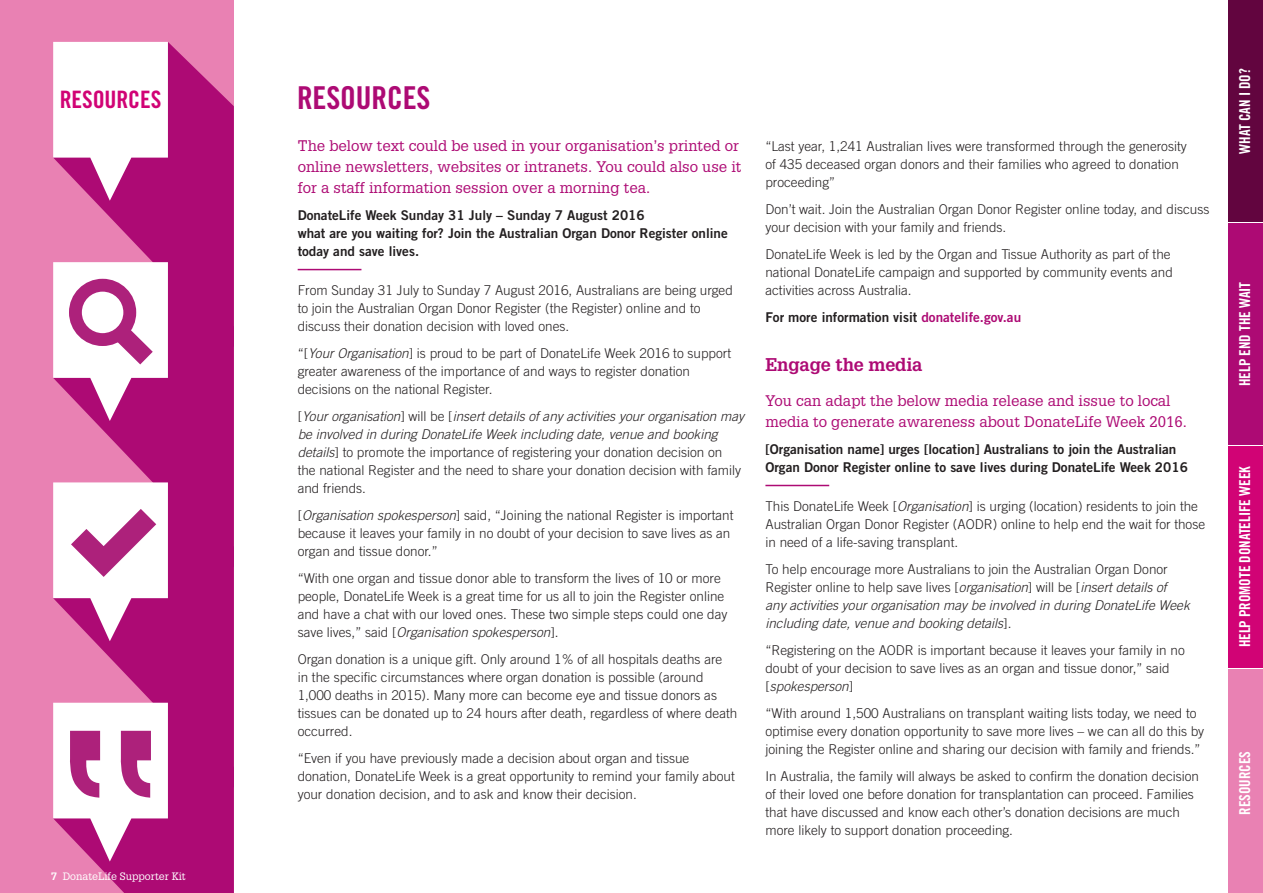
<style>
.page{position:relative;width:1263px;height:893px;background:#fff}
.page>*{position:absolute;margin:0;border:0;box-sizing:border-box;transform-origin:0 0}
.Heading{font:31.5px "Trade Gothic Bold Cond Twenty";letter-spacing:-.005em;color:#ad0a74}
.Sidebar{font:24px "Trade Gothic Bold Cond Twenty";letter-spacing:-.005em;color:#d10375}
.Heading__level_2{font:700 18px "Glypha LT Std";letter-spacing:-.01em;color:#ad0a74}
.Intro_coloured{font:15px/21px "Glypha LT Std";color:#ad0a74}
.t1{font:15px "Trade Gothic Bold Cond Twenty";letter-spacing:-.005em;color:#fff}
.Body_copy{font:300 13.5px/18px "Trade Gothic";color:#231f20}
.Body_Bold{font:13.5px/18px "Trade Gothic Bold Two";color:#231f20}
.Body_copy-2{font:italic 300 13.5px/18px "Trade Gothic";color:#231f20}
.t2{font:10.5px "Glypha";color:#fff}
.s1{font-weight:700}
.s2{font-style:italic}
.s3{color:#ad0a74}
.s4{font-style:normal}
</style>
<div class="page">
<div style="left:0;top:0;width:234px;height:893px;background:#e981b3"></div>
<svg style="left:94px;top:42px;width:140px;height:220px;fill:#ad0a74"></svg>
<svg style="left:53px;top:42px;width:115px;height:159px"></svg>
<svg style="left:94px;top:262px;width:140px;height:220px;fill:#ad0a74"></svg>
<svg style="left:53px;top:482px;width:181px;height:221px;fill:#ad0a74"></svg>
<svg style="left:53px;top:482px;width:115px;height:159px"></svg>
<svg style="left:53px;top:703px;width:181px;height:190px"></svg>
<svg style="left:53px;top:262px;width:115px;height:159px"></svg>
<div style="left:1229px;top:0;width:34px;height:221px;background:#62053f"></div>
<div style="left:1229px;top:223px;width:34px;height:221px;background:#ad0a74"></div>
<div style="left:1229px;top:446px;width:34px;height:222px;background:#d10375"></div>
<div style="left:1229px;top:670px;width:34px;height:223px;background:#e981b3"></div>
<hr style="left:298px;top:269px;width:63px;height:1px;background:#ad0a74">
<hr style="left:765px;top:485px;width:64px;height:1px;background:#ad0a74">
<p class="Sidebar" style="left:60px;top:85px;width:103px">RESOURCES</p>
<p class="Heading" style="left:297px;top:79px;width:135px">RESOURCES</p>
<p class="t2" style="left:51px;top:870px;width:136px"><span class="s1">7</span> DonateLife Supporter Kit</p>
<p class="Intro_coloured" style="left:298px;top:135px;width:445px">The below text could be used in your organisation’s printed or online newsletters, websites or intranets. You could also use it for a staff information session over a morning tea.</p>
<p class="Body_Bold" style="left:298px;top:206px;width:432px">DonateLife Week Sunday 31 July – Sunday 7 August 2016<br>what are you waiting for? Join the Australian Organ Donor Register online today and save lives.</p>
<p class="Body_copy" style="left:298px;top:281px;width:437px">From Sunday 31 July to Sunday 7 August 2016, Australians are being urged to join the Australian Organ Donor Register (the Register) online and to discuss their donation decision with loved ones.</p>
<p class="Body_copy" style="left:298px;top:344px;width:435px">“[<span class="s2">Your Organisation</span>] is proud to be part of DonateLife Week 2016 to support greater awareness of the importance of and ways to register donation decisions on the national Register.</p>
<p class="Body_copy" style="left:298px;top:407px;width:448px">[<span class="s2">Your organisation</span>] will be [<span class="s2">insert details of any activities your organisation may be involved in during DonateLife Week including date, venue and booking details</span>] to promote the importance of registering your donation decision on<br>the national Register and the need to share your donation decision with family and friends.</p>
<p class="Body_copy" style="left:298px;top:506px;width:437px">[<span class="s2">Organisation spokesperson</span>] said, “Joining the national Register is important because it leaves your family in no doubt of your decision to save lives as an organ and tissue donor.”</p>
<p class="Body_copy" style="left:298px;top:569px;width:431px">“With one organ and tissue donor able to transform the lives of 10 or more people, DonateLife Week is a great time for us all to join the Register online and have a chat with our loved ones. These two simple steps could one day save lives,” said [<span class="s2">Organisation spokesperson</span>].</p>
<p class="Body_copy" style="left:298px;top:650px;width:441px">Organ donation is a unique gift. Only around 1% of all hospitals deaths are<br>in the specific circumstances where organ donation is possible (around 1,000 deaths in 2015). Many more can become eye and tissue donors as tissues can be donated up to 24 hours after death, regardless of where death occurred.</p>
<p class="Body_copy" style="left:298px;top:749px;width:439px">“Even if you have previously made a decision about organ and tissue donation, DonateLife Week is a great opportunity to remind your family about your donation decision, and to ask and know their decision.</p>
<p class="Body_copy" style="left:765px;top:137px;width:423px">“Last year, 1,241 Australian lives were transformed through the generosity of 435 deceased organ donors and their families who agreed to donation proceeding”</p>
<p class="Body_copy" style="left:765px;top:200px;width:445px">Don’t wait. Join the Australian Organ Donor Register online today, and discuss your decision with your family and friends.</p>
<p class="Body_copy" style="left:765px;top:245px;width:409px">DonateLife Week is led by the Organ and Tissue Authority as part of the national DonateLife campaign and supported by community events and activities across Australia.</p>
<p class="Body_Bold" style="left:765px;top:308px;width:257px">For more information visit <span class="s3">donatelife.gov.au</span></p>
<p class="Heading__level_2" style="left:765px;top:354px;width:159px">Engage the media</p>
<p class="Intro_coloured" style="left:765px;top:390px;width:423px">You can adapt the below media release and issue to local media to generate awareness about DonateLife Week 2016.</p>
<p class="Body_Bold" style="left:765px;top:440px;width:424px">[Organisation name] urges [location] Australians to join the Australian<br>Organ Donor Register online to save lives during DonateLife Week 2016</p>
<p class="Body_copy" style="left:765px;top:497px;width:441px">This DonateLife Week [<span class="s2">Organisation</span>] is urging (location) residents to join the<br>Australian Organ Donor Register (AODR) online to help end the wait for those in need of a life-saving transplant.</p>
<p class="Body_copy-2" style="left:765px;top:560px;width:426px"><span class="s4">To help encourage more Australians to join the Australian Organ Donor Register online to help save lives [</span>organisation<span class="s4">] will be [</span>insert details of any activities your organisation may be involved in during DonateLife Week including date, venue and booking details<span class="s4">].</span></p>
<p class="Body_copy" style="left:765px;top:641px;width:421px">“Registering on the AODR is important because it leaves your family in no doubt of your decision to save lives as an organ and tissue donor,” said [<span class="s2">spokesperson</span>]</p>
<p class="Body_copy" style="left:765px;top:704px;width:440px">“With around 1,500 Australians on transplant waiting lists today, we need to optimise every donation opportunity to save more lives – we can all do this by joining the Register online and sharing our decision with family and friends.”</p>
<p class="Body_copy" style="left:765px;top:767px;width:435px">In Australia, the family will always be asked to confirm the donation decision of their loved one before donation for transplantation can proceed. Families that have discussed and know each other’s donation decisions are much more likely to support donation proceeding.</p>
<p class="t1" style="left:1235px;top:154px;width:87px;rotate:-90deg">WHAT CAN I DO?</p>
<p class="t1" style="left:1235px;top:386px;width:106px;rotate:-90deg">HELP END THE WAIT</p>
<p class="t1" style="left:1235px;top:647px;width:183px;rotate:-90deg">HELP PROMOTE DONATELIFE WEEK</p>
<p class="t1" style="left:1235px;top:815px;width:65px;rotate:-90deg">RESOURCES</p>
</div>
